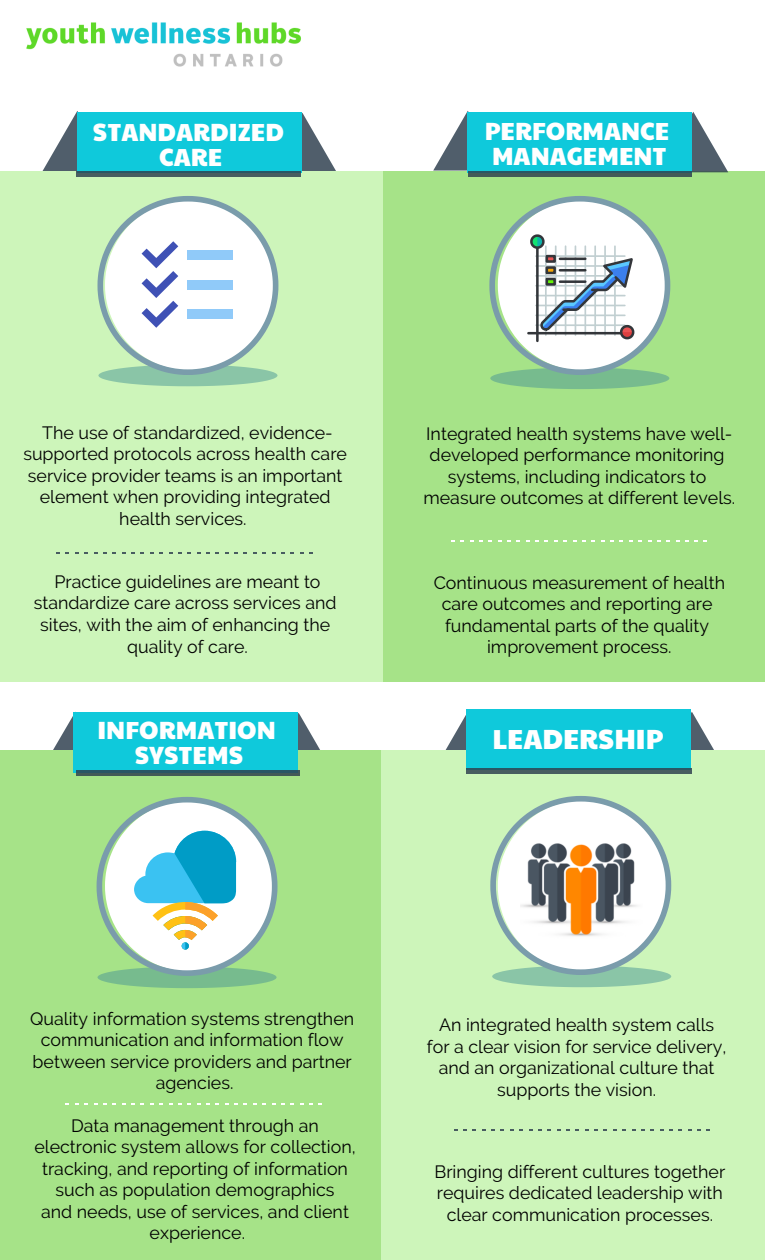
<style>
.page{position:relative;width:765px;height:1260px;background:#fff}
.page>*{position:absolute;margin:0;border:0;box-sizing:border-box;transform-origin:0 0}
.t1{font:27.25px "Paytone One";color:#fff}
.t2{font:24.38px/25.2px "Paytone One";color:#fff;text-align:center}
.t3{font:17.75px/21.5px "Raleway";color:#000;text-align:center}
</style>
<div class="page">
<svg style="left:42px;top:111px;width:36px;height:60px"></svg>
<svg style="left:302px;top:113px;width:34px;height:58px"></svg>
<div style="left:0;top:171px;width:385px;height:511px;background:#cdf5ba"></div>
<div style="left:78px;top:112px;width:224px;height:61px;background:#0fc9db"></div>
<div style="left:77px;top:172px;width:224px;height:5px;background:#485d60"></div>
<div style="left:383px;top:171px;width:382px;height:511px;background:#a6e388"></div>
<svg style="left:451px;top:540px;width:13px;height:2px"></svg>
<svg style="left:479px;top:540px;width:13px;height:2px"></svg>
<svg style="left:498px;top:540px;width:13px;height:2px"></svg>
<svg style="left:526px;top:540px;width:13px;height:2px"></svg>
<svg style="left:554px;top:540px;width:13px;height:2px"></svg>
<svg style="left:582px;top:540px;width:13px;height:2px"></svg>
<svg style="left:601px;top:540px;width:13px;height:2px"></svg>
<svg style="left:629px;top:540px;width:13px;height:2px"></svg>
<svg style="left:657px;top:540px;width:13px;height:2px"></svg>
<svg style="left:685px;top:540px;width:13px;height:2px"></svg>
<svg style="left:75px;top:552px;width:13px;height:2px"></svg>
<svg style="left:103px;top:552px;width:13px;height:2px"></svg>
<svg style="left:122px;top:552px;width:13px;height:2px"></svg>
<svg style="left:150px;top:552px;width:13px;height:2px"></svg>
<svg style="left:178px;top:552px;width:13px;height:2px"></svg>
<svg style="left:206px;top:552px;width:13px;height:2px"></svg>
<svg style="left:225px;top:552px;width:13px;height:2px"></svg>
<svg style="left:253px;top:552px;width:13px;height:2px"></svg>
<svg style="left:281px;top:552px;width:13px;height:2px"></svg>
<svg style="left:300px;top:552px;width:12px;height:2px"></svg>
<svg style="left:445px;top:712px;width:22px;height:38px"></svg>
<svg style="left:691px;top:712px;width:23px;height:38px"></svg>
<div style="left:381px;top:750px;width:384px;height:510px;background:#cdf5ba"></div>
<svg style="left:53px;top:716px;width:20px;height:34px"></svg>
<svg style="left:297px;top:713px;width:23px;height:37px"></svg>
<div style="left:0;top:750px;width:381px;height:510px;background:#a6e388"></div>
<div style="left:73px;top:712px;width:224px;height:60px;background:#0fc9db"></div>
<div style="left:76px;top:771px;width:223px;height:5px;background:#2f404f;opacity:.84"></div>
<div style="left:467px;top:709px;width:224px;height:61px;background:#0fc9db"></div>
<div style="left:467px;top:768px;width:225px;height:5px;background:#2f404f;opacity:.84"></div>
<svg style="left:463px;top:1129px;width:13px;height:2px"></svg>
<svg style="left:482px;top:1129px;width:13px;height:2px"></svg>
<svg style="left:510px;top:1129px;width:13px;height:2px"></svg>
<svg style="left:538px;top:1129px;width:13px;height:2px"></svg>
<svg style="left:557px;top:1129px;width:13px;height:2px"></svg>
<svg style="left:585px;top:1129px;width:13px;height:2px"></svg>
<svg style="left:613px;top:1129px;width:13px;height:2px"></svg>
<svg style="left:641px;top:1129px;width:13px;height:2px"></svg>
<svg style="left:660px;top:1129px;width:13px;height:2px"></svg>
<svg style="left:688px;top:1129px;width:13px;height:2px"></svg>
<svg style="left:490px;top:796px;width:181px;height:191px"></svg>
<svg style="left:75px;top:1103px;width:13px;height:2px"></svg>
<svg style="left:103px;top:1103px;width:13px;height:2px"></svg>
<svg style="left:122px;top:1103px;width:13px;height:2px"></svg>
<svg style="left:150px;top:1103px;width:13px;height:2px"></svg>
<svg style="left:178px;top:1103px;width:13px;height:2px"></svg>
<svg style="left:197px;top:1103px;width:22px;height:2px"></svg>
<svg style="left:225px;top:1103px;width:13px;height:2px"></svg>
<svg style="left:253px;top:1103px;width:13px;height:2px"></svg>
<svg style="left:281px;top:1103px;width:13px;height:2px"></svg>
<svg style="left:300px;top:1103px;width:13px;height:2px"></svg>
<img style="left:26px;top:22px;width:275px;height:45px">
<svg style="left:433px;top:111px;width:36px;height:60px"></svg>
<svg style="left:692px;top:112px;width:36px;height:60px"></svg>
<div style="left:468px;top:112px;width:224px;height:60px;background:#0fc9db"></div>
<div style="left:469px;top:172px;width:223px;height:5px;background:#425a58"></div>
<img style="left:520px;top:836px;width:122px;height:103px">
<svg style="left:98px;top:196px;width:180px;height:190px"></svg>
<div style="left:188px;top:280px;width:45px;height:9px;background:#90caf9"></div>
<div style="left:188px;top:250px;width:45px;height:9px;background:#90caf9"></div>
<div style="left:188px;top:310px;width:45px;height:9px;background:#90caf9"></div>
<svg style="left:489px;top:196px;width:181px;height:193px"></svg>
<div style="left:546px;top:255px;width:10px;height:8px;border:3px solid #33363a"></div>
<hr style="left:560px;top:258px;width:25px;height:2px;background:#33363a">
<div style="left:546px;top:266px;width:10px;height:8px;border:3px solid #33363a"></div>
<hr style="left:560px;top:269px;width:25px;height:3px;background:#33363a">
<div style="left:546px;top:278px;width:10px;height:8px;border:3px solid #33363a"></div>
<hr style="left:560px;top:280px;width:25px;height:3px;background:#33363a">
<svg style="left:97px;top:797px;width:181px;height:191px"></svg>
<h2 class="t2" style="left:93px;top:117px;width:193px">STANDARDIZED<br>CARE</h2>
<h2 class="t2" style="left:485px;top:116px;width:186px;text-align:left">PERFORMANCE<br>MANAGEMENT</h2>
<p class="t3" style="left:23px;top:422px;width:325px">The use of standardized, evidence&shy;supported protocols across health care service provider teams is an important element when providing integrated health services.</p>
<p class="t3" style="left:34px;top:571px;width:304px">Practice guidelines are meant to standardize care across services and sites, with the aim of enhancing the quality of care.</p>
<p class="t3" style="left:424px;top:423px;width:313px">Integrated health systems have well&shy;developed performance monitoring systems, including indicators to measure outcomes at different levels.</p>
<p class="t3" style="left:434px;top:572px;width:293px">Continuous measurement of health care outcomes and reporting are fundamental parts of the quality improvement process.</p>
<h2 class="t2" style="left:97px;top:715px;width:180px">INFORMATION<br>SYSTEMS</h2>
<h1 class="t1" style="left:493px;top:714px;width:172px">LEADERSHIP</h1>
<p class="t3" style="left:30px;top:1008px;width:325px">Quality information systems strengthen communication and information flow between service providers and partner agencies.</p>
<p class="t3" style="left:427px;top:1014px;width:301px">An integrated health system calls for a clear vision for service delivery, and an organizational culture that supports the vision.</p>
<p class="t3" style="left:34px;top:1115px;width:323px">Data management through an electronic system allows for collection, tracking, and reporting of information such as population demographics<br>and needs, use of services, and client experience.</p>
<p class="t3" style="left:435px;top:1160px;width:292px">Bringing different cultures together requires dedicated leadership with clear communication processes.</p>
</div>
